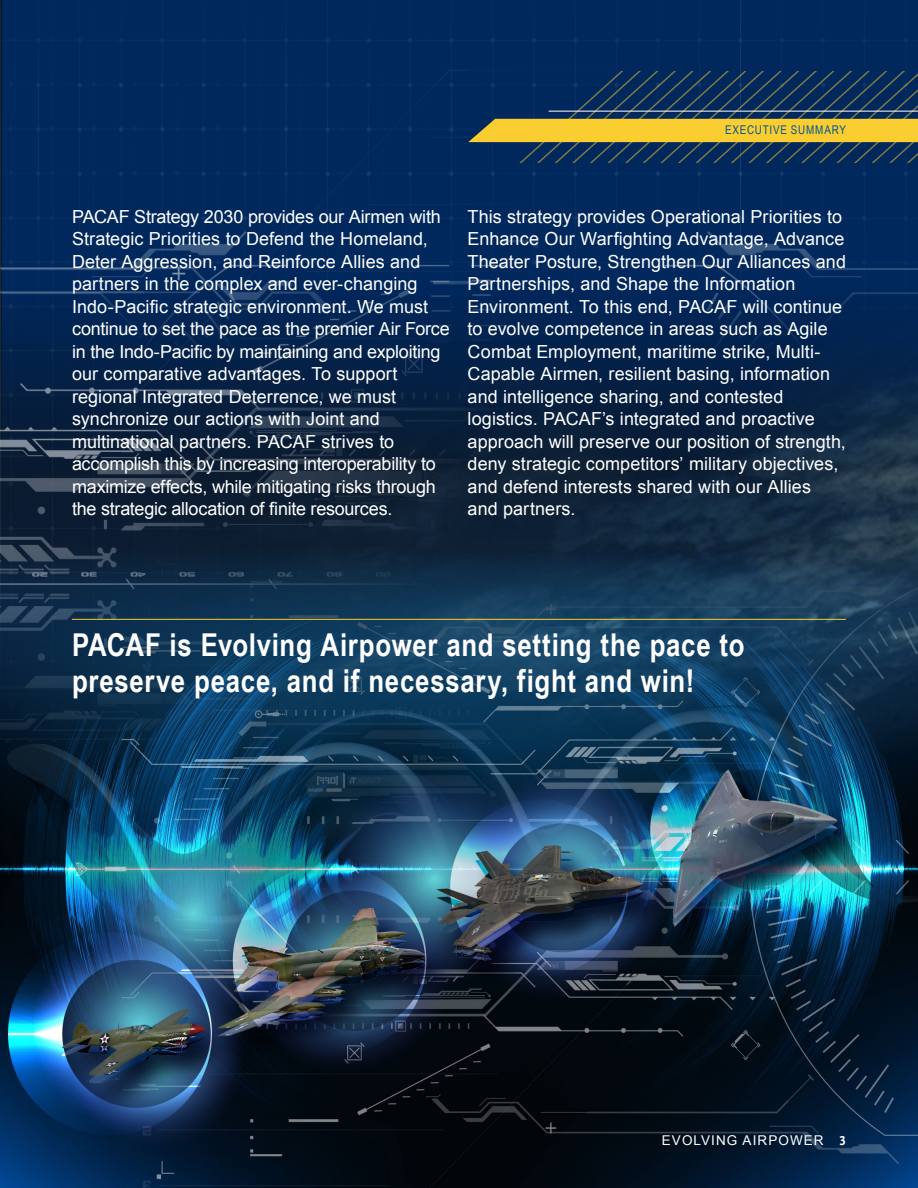
<style>
.page{position:relative;width:918px;height:1188px;background:#fff}
.page>*{position:absolute;margin:0;border:0;box-sizing:border-box;transform-origin:0 0}
.t1{font:700 31.5px/36px "Arial Narrow";letter-spacing:.02em;color:#fff}
.t2{font:18px/22.5px "Arial";letter-spacing:.005em;color:#fff}
.t3{font:13.5px "Arial";letter-spacing:.08em;color:#fff}
.t4{font:12px "Arial Narrow";letter-spacing:.07em;color:#005495}
.s1{font-family:"Scala Sans Offc";font-weight:700}
</style>
<div class="page">
<img style="left:787px;top:0;width:131px;height:551px">
<img style="left:0;top:0;width:787px;height:551px">
<img style="left:0;top:551px;width:918px;height:637px">
<hr style="left:72px;top:619px;width:774px;height:1px;background:#facd30">
<svg style="left:468px;top:71px;width:450px;height:92px;background:#485850"></svg>
<hr style="left:549px;top:111px;width:369px;height:1px;background:#fff">
<p class="t4" style="left:725px;top:121px;width:122px">EXECUTIVE SUMMARY</p>
<p class="t2" style="left:72px;top:205px;width:379px">PACAF Strategy 2030 provides our Airmen with Strategic Priorities to Defend the Homeland, Deter Aggression, and Reinforce Allies and partners in the complex and ever-changing Indo-Pacific strategic environment. We must continue to set the pace as the premier Air Force in the Indo-Pacific by maintaining and exploiting our comparative advantages. To support regional Integrated Deterrence, we must synchronize our actions with Joint and multinational partners. PACAF strives to accomplish this by increasing interoperability to maximize effects, while mitigating risks through the strategic allocation of finite resources.</p>
<p class="t2" style="left:468px;top:205px;width:380px">This strategy provides Operational Priorities to Enhance Our Warfighting Advantage, Advance Theater Posture, Strengthen Our Alliances and Partnerships, and Shape the Information Environment. To this end, PACAF will continue to evolve competence in areas such as Agile Combat Employment, maritime strike, Multi-Capable Airmen, resilient basing, information and intelligence sharing, and contested logistics. PACAF’s integrated and proactive approach will preserve our position of strength, deny strategic competitors’ military objectives, and defend interests shared with our Allies<br>and partners.</p>
<h1 class="t1" style="left:72px;top:625px;width:674px">PACAF is Evolving Airpower and setting the pace to preserve peace, and if necessary, fight and win!</h1>
<p class="t3" style="left:662px;top:1132px;width:186px">EVOLVING AIRPOWER <span class="s1">3</span></p>
</div>
